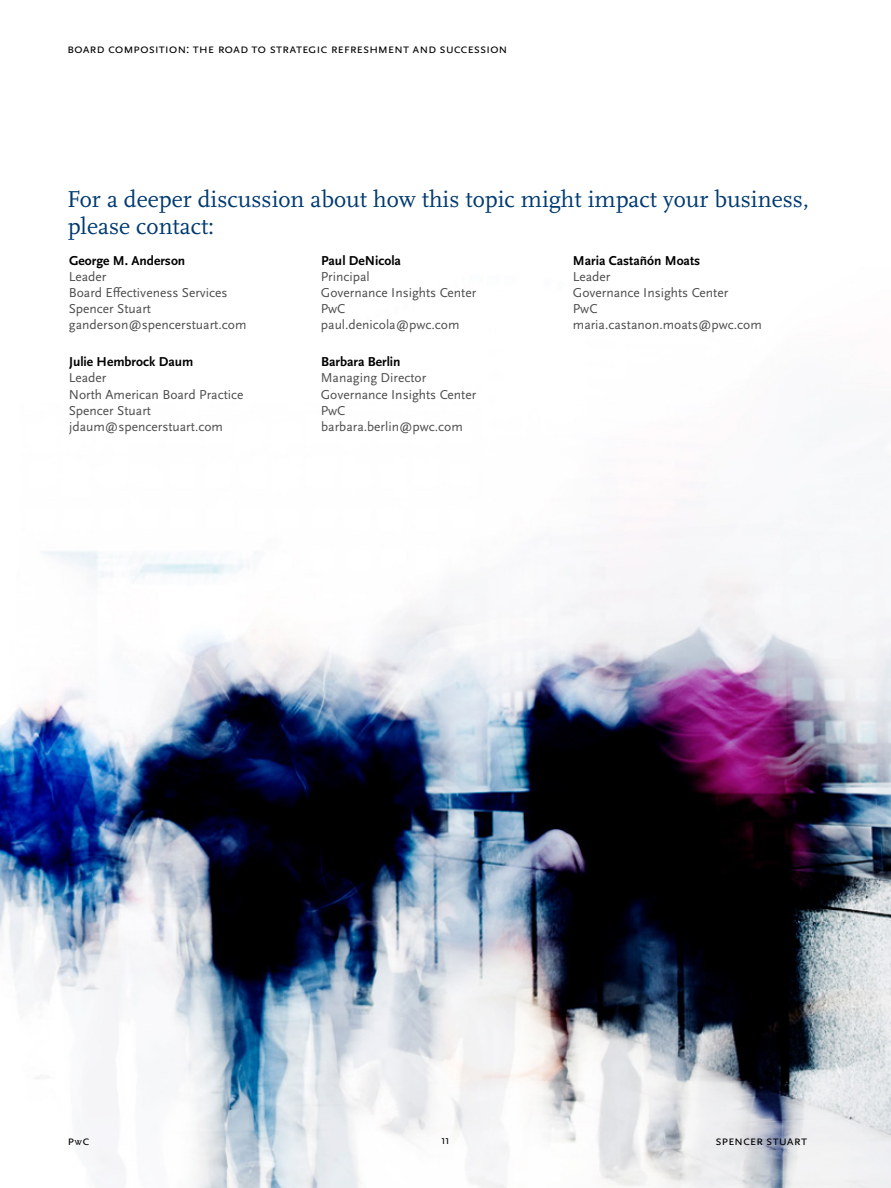
<style>
.page{position:relative;width:891px;height:1188px;background:#fff}
.page>*{position:absolute;margin:0;border:0;box-sizing:border-box;transform-origin:0 0}
.t1{font:24px/27px "Scala Pro";color:#003a70}
.t2{font:13.5px/16.2px "Scala Sans Pro";color:#4d4d4f}
.t3{font:700 13.5px "Scala Sans Pro";color:#000}
.t4{font:13.5px "Scala Sans Pro";letter-spacing:-.01em;color:#000}
.t5{font:12px "Scala Sans Pro";color:#000}
.s1{font-size:10.5px}
</style>
<div class="page">
<hr style="left:0;top:0;width:1px;height:1188px;background:#edebec">
<img style="left:0;top:267px;width:891px;height:921px">
<p class="t4" style="left:68px;top:41px;width:442px">Board composition: The road to strategic refreshment and succession</p>
<h1 class="t1" style="left:67px;top:186px;width:743px">For a deeper discussion about how this topic might impact your business, please contact:</h1>
<p class="t3" style="left:69px;top:252px;width:118px">George M. Anderson</p>
<p class="t2" style="left:69px;top:268px;width:179px">Leader<br>Board Effectiveness Services<br>Spencer Stuart ganderson@spencerstuart.com</p>
<p class="t3" style="left:321px;top:252px;width:82px">Paul DeNicola</p>
<p class="t2" style="left:321px;top:268px;width:157px">Principal<br>Governance Insights Center<br>PwC paul.denicola@pwc.com</p>
<p class="t3" style="left:573px;top:252px;width:129px">Maria Castañón Moats</p>
<p class="t2" style="left:573px;top:268px;width:191px">Leader<br>Governance Insights Center<br>PwC maria.castanon.moats@pwc.com</p>
<p class="t3" style="left:69px;top:354px;width:126px">Julie Hembrock Daum</p>
<p class="t2" style="left:69px;top:370px;width:176px">Leader<br>North American Board Practice<br>Spencer Stuart jdaum@spencerstuart.com</p>
<p class="t3" style="left:321px;top:354px;width:81px">Barbara Berlin</p>
<p class="t2" style="left:321px;top:370px;width:157px">Managing Director<br>Governance Insights Center<br>PwC barbara.berlin@pwc.com</p>
<p class="t5" style="left:441px;top:1133px;width:10px">11</p>
<p class="t4" style="left:728px;top:1133px;width:81px">encer Stuart</p>
<p class="t4" style="left:68px;top:1133px;width:59px">P<span class="s1">w</span>CSp</p>
</div>
